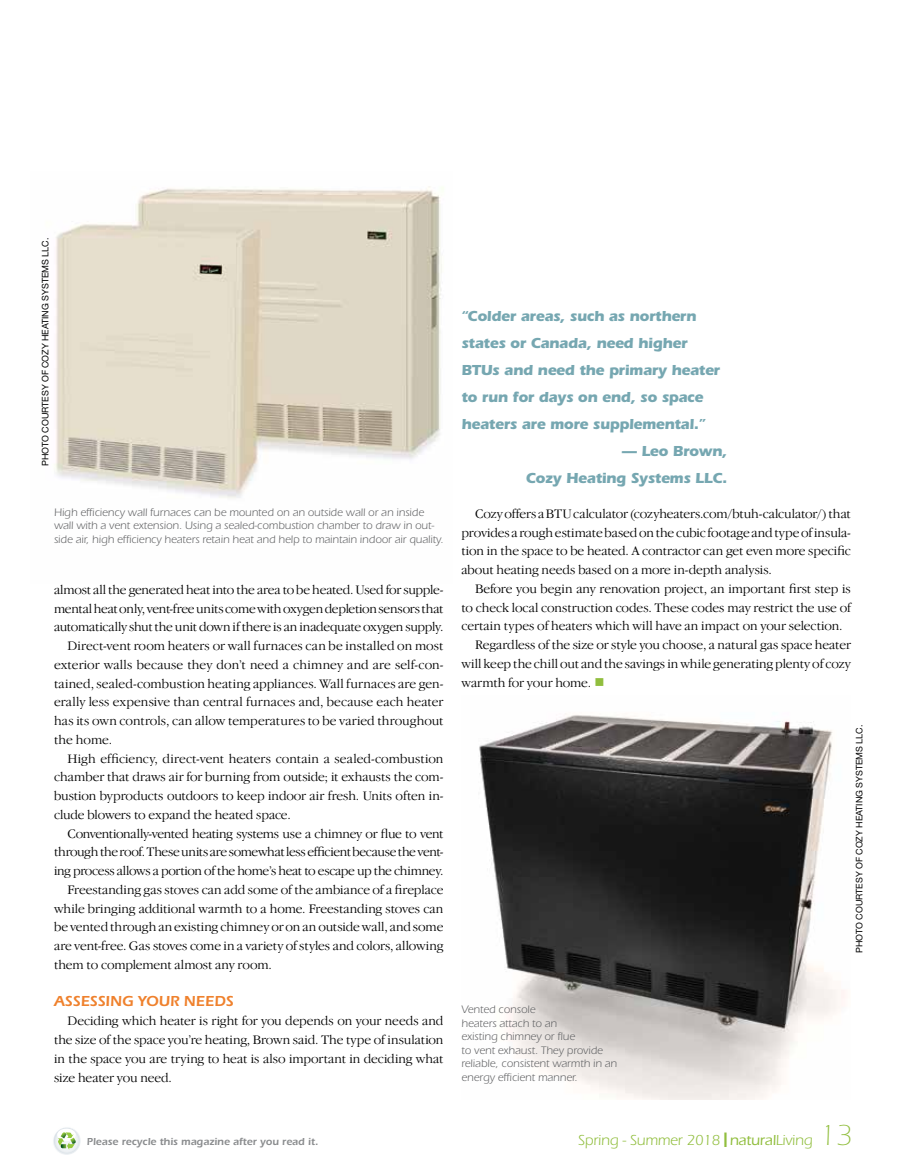
<style>
.page{position:relative;width:905px;height:1175px;background:#fff}
.page>*{position:absolute;margin:0;border:0;box-sizing:border-box;transform-origin:0 0}
.t1{font:700 15px/27px "Itc Eras";letter-spacing:-.02em;color:#76a7b1}
.t2{font:15px "Itc Eras";letter-spacing:-.01em;color:#91be3e}
.t3{font:600 15px "Itc Eras";color:#ef812d}
.t4{font:300 13.5px/18.8px "Garamond IT Cby BT";letter-spacing:-.005em;color:#000;text-align:justify}
.t5{font:300 13.5px "Garamond IT Cby BT";letter-spacing:-.025em;color:#000}
.t6{font:300 13.5px "Garamond IT Cby BT";letter-spacing:-.03em;color:#000}
.t7{font:11.25px/13.5px "Itc Eras";color:#636466}
.t8{font:600 10.5px "Itc Eras";color:#8a8c8e}
.t9{font:9px "Helvetica Neue";color:#000}
.s1{color:#91be3e}
.s2{font-weight:500}
.s3{font-weight:300;font-size:30px}
</style>
<div class="page">
<svg style="left:52px;top:1126px;width:29px;height:28px"></svg>
<div style="left:54px;top:1127px;width:25px;height:26px;background:#ecf0f3;border-radius:13px"></div>
<svg style="left:57px;top:1128px;width:19px;height:13px"></svg>
<svg style="left:58px;top:1132px;width:18px;height:17px"></svg>
<img style="left:55px;top:186px;width:389px;height:312px">
<img style="left:479px;top:713px;width:366px;height:386px">
<p class="t9" style="left:40px;top:466px;width:230px;rotate:-90deg">Photo Courtesy of Cozy H eating Systems LLC.</p>
<p class="t7" style="left:54px;top:505px;width:391px">High efficiency wall furnaces can be mounted on an outside wall or an inside wall with a vent extension. Using a sealed-combustion chamber to draw in out&shy;side air, high efficiency heaters retain heat and help to maintain indoor air quality.</p>
<p class="t4" style="left:54px;top:580px;width:391px">almost all the generated heat into the area to be heated. Used for supple-</p>
<p class="t5" style="left:54px;top:600px;width:391px">mental heat only, vent-free units come with oxygen depletion sensors that</p>
<p class="t4" style="left:54px;top:617px;width:391px">automatically shut the unit down if there is an inadequate oxygen supply.</p>
<p class="t4" style="left:68px;top:636px;width:377px">Direct-vent room heaters or wall furnaces can be installed on most</p>
<p class="t4" style="left:54px;top:655px;width:391px">exterior walls because they don’t need a chimney and are self-con-</p>
<p class="t4" style="left:54px;top:673px;width:391px">tained, sealed-combustion heating appliances. Wall furnaces are gen-</p>
<p class="t4" style="left:54px;top:692px;width:391px">erally less expensive than central furnaces and, because each heater</p>
<p class="t4" style="left:54px;top:711px;width:391px">has its own controls, can allow temperatures to be varied throughout</p>
<p class="t4" style="left:54px;top:730px;width:60px">the home.</p>
<p class="t4" style="left:68px;top:748px;width:377px">High efficiency, direct-vent heaters contain a sealed-combustion</p>
<p class="t4" style="left:54px;top:767px;width:391px">chamber that draws air for burning from outside; it exhausts the com-</p>
<p class="t4" style="left:54px;top:786px;width:391px">bustion byproducts outdoors to keep indoor air fresh. Units often in-</p>
<p class="t4" style="left:54px;top:805px;width:238px">clude blowers to expand the heated space.</p>
<p class="t6" style="left:68px;top:825px;width:377px">Conventionally-vented heating systems use a chimney or flue to vent</p>
<p class="t5" style="left:54px;top:844px;width:391px">through the roof. These units are somewhat less efficient because the vent-</p>
<p class="t5" style="left:54px;top:863px;width:391px">ing process allows a portion of the home’s heat to escape up the chimney.</p>
<p class="t4" style="left:68px;top:880px;width:377px">Freestanding gas stoves can add some of the ambiance of a fireplace</p>
<p class="t4" style="left:54px;top:898px;width:391px">while bringing additional warmth to a home. Freestanding stoves can</p>
<p class="t4" style="left:54px;top:917px;width:391px">be vented through an existing chimney or on an outside wall, and some</p>
<p class="t4" style="left:54px;top:936px;width:391px">are vent-free. Gas stoves come in a variety of styles and colors, allowing</p>
<p class="t4" style="left:54px;top:955px;width:219px">them to complement almost any room.</p>
<p class="t3" style="left:54px;top:992px;width:181px">Assessing Your Needs</p>
<p class="t4" style="left:54px;top:1011px;width:391px;text-indent:14px">Deciding which heater is right for you depends on your needs and the size of the space you’re heating, Brown said. The type of insulation in the space you are trying to heat is also important in deciding what size heater you need.</p>
<p class="t8" style="left:87px;top:1135px;width:233px">Please recycle this magazine after you read it.</p>
<p class="t1" style="left:461px;top:302px;width:260px">“Colder areas, such as northern states or Canada, need higher<br>BTUs and need the primary heater to run for days on end, so space heaters are more supplemental.”</p>
<p class="t1" style="left:526px;top:437px;width:203px;text-align:right">— Leo Brown,<br>Cozy Heating Systems LLC.</p>
<p class="t4" style="left:461px;top:504px;width:391px;text-indent:14px">Cozy offers a BTU calculator (cozyheaters.com/btuh-calculator/) that provides a rough estimate based on the cubic footage and type of insula&shy;tion in the space to be heated. A contractor can get even more specific about heating needs based on a more in-depth analysis.</p>
<p class="t4" style="left:475px;top:579px;width:377px">Before you begin any renovation project, an important first step is</p>
<p class="t4" style="left:461px;top:597px;width:391px">to check local construction codes. These codes may restrict the use of</p>
<p class="t4" style="left:461px;top:616px;width:382px">certain types of heaters which will have an impact on your selection.</p>
<p class="t4" style="left:475px;top:635px;width:377px">Regardless of the size or style you choose, a natural gas space heater</p>
<p class="t4" style="left:461px;top:654px;width:391px">will keep the chill out and the savings in while generating plenty of cozy</p>
<p class="t4" style="left:461px;top:673px;width:145px">warmth for your home. <span class="s1">■</span></p>
<p class="t7" style="left:461px;top:1003px;width:157px">Vented console<br>heaters attach to an<br>existing chimney or flue<br>to vent exhaust. They provide reliable, consistent warmth in an energy efficient manner.</p>
<p class="t9" style="left:854px;top:953px;width:230px;rotate:-90deg">Photo Courtesy of Cozy H eating Systems LLC.</p>
<p class="t2" style="left:578px;top:1131px;width:276px">Spring - Summer 2018 ❙ <span class="s2">natural</span>Living <span class="s3">13</span></p>
</div>
